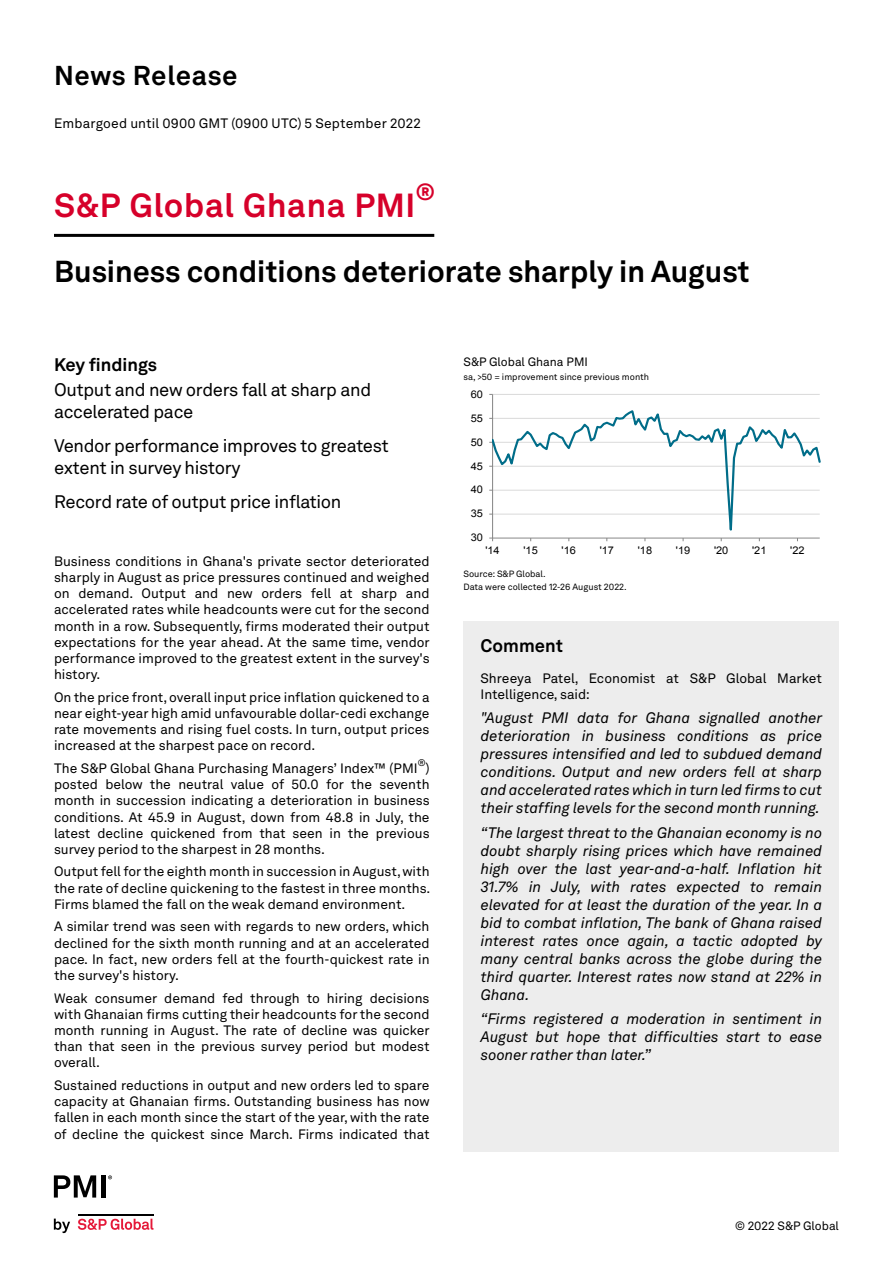
<style>
.page{position:relative;width:893px;height:1263px;background:#fff}
.page>*{position:absolute;margin:0;border:0;box-sizing:border-box;transform-origin:0 0}
.t1{font:700 33px "Akkurat LL";letter-spacing:.02em;color:#d6002a}
.t2{font:700 30px "Akkurat LL";color:#000}
.t3{font:700 27px "Akkurat LL";letter-spacing:.025em;color:#000}
.t4{font:700 23.25px "Akkurat LL";color:#d6002a}
.t5{font:18px/21.6px "Akkurat LL";letter-spacing:-.02em;color:#000}
.t6{font:700 18px "Akkurat LL";color:#000}
.t7{font:italic 15px/18px "Akkurat LL";color:#000;text-align:justify}
.t8{font:13.5px/16.2px "Akkurat LL";color:#000;text-align:justify}
.t9{font:12px "Akkurat LL";color:#000}
.t10{font:10.5px "Arial";color:#000;scale:1.04 1}
.t11{font:9.45px "Akkurat LL";color:#000}
.t12{font:9px "Akkurat LL";color:#000}
</style>
<div class="page">
<hr style="left:493px;top:394px;width:327px;height:1px;background:#d9d9d9">
<hr style="left:492px;top:394px;width:1px;height:144px;background:#868686">
<svg style="left:489px;top:408px;width:331px;height:133px"></svg>
<hr style="left:54px;top:234px;width:380px;height:3px;background:#000">
<div style="left:464px;top:621px;width:375px;height:51px;background:#ededed"></div>
<div style="left:463px;top:672px;width:376px;height:480px;background:#ededed"></div>
<svg style="left:54px;top:1218px;width:16px;height:15px"></svg>
<svg style="left:78px;top:1218px;width:75px;height:12px"></svg>
<hr style="left:78px;top:1213px;width:75px;height:2px;background:#000">
<svg style="left:54px;top:1175px;width:42px;height:22px"></svg>
<div style="left:101px;top:1175px;width:5px;height:22px;background:#000"></div>
<svg style="left:108px;top:1175px;width:4px;height:4px"></svg>
<h3 class="t3" style="left:54px;top:55px;width:185px">News Release</h3>
<p class="t8" style="left:54px;top:114px;width:368px">Embargoed until 0900 GMT (0900 UTC) 5 September 2022</p>
<h3 class="t4" style="left:416px;top:174px;width:21px">®</h3>
<h1 class="t1" style="left:54px;top:180px;width:363px">S&amp;P Global Ghana PMI</h1>
<h2 class="t2" style="left:54px;top:248px;width:697px">Business conditions deteriorate sharply in August</h2>
<h3 class="t6" style="left:54px;top:351px;width:105px">Key findings</h3>
<h3 class="t5" style="left:54px;top:378px;width:319px">Output and new orders fall at sharp and accelerated pace</h3>
<h3 class="t5" style="left:54px;top:434px;width:336px">Vendor performance improves to greatest extent in survey history</h3>
<h3 class="t5" style="left:54px;top:490px;width:289px">Record rate of output price inflation</h3>
<p class="t8" style="left:54px;top:552px;width:377px">Business conditions in Ghana's private sector deteriorated sharply in August as price pressures continued and weighed on demand. Output and new orders fell at sharp and accelerated rates while headcounts were cut for the second month in a row. Subsequently, firms moderated their output expectations for the year ahead. At the same time, vendor performance improved to the greatest extent in the survey's history.</p>
<p class="t8" style="left:54px;top:688px;width:377px">On the price front, overall input price inflation quickened to a near eight-year high amid unfavourable dollar-cedi exchange rate movements and rising fuel costs. In turn, output prices increased at the sharpest pace on record.</p>
<p class="t8" style="left:54px;top:759px;width:365px">The S&amp;P Global Ghana Purchasing Managers’ Index™ (PMI</p>
<p class="t11" style="left:418px;top:756px;width:9px">®</p>
<p class="t8" style="left:54px;top:759px;width:377px;text-indent:371px">) posted below the neutral value of 50.0 for the seventh month in succession indicating a deterioration in business conditions. At 45.9 in August, down from 48.8 in July, the latest decline quickened from that seen in the previous survey period to the sharpest in 28 months.</p>
<p class="t8" style="left:54px;top:863px;width:378px">Output fell for the eighth month in succession in August, with the rate of decline quickening to the fastest in three months.<br>Firms blamed the fall on the weak demand environment.</p>
<p class="t8" style="left:54px;top:918px;width:377px">A similar trend was seen with regards to new orders, which declined for the sixth month running and at an accelerated pace. In fact, new orders fell at the fourth-quickest rate in the survey's history.</p>
<p class="t8" style="left:54px;top:989px;width:377px">Weak consumer demand fed through to hiring decisions with Ghanaian firms cutting their headcounts for the second month running in August. The rate of decline was quicker than that seen in the previous survey period but modest overall.</p>
<p class="t8" style="left:54px;top:1076px;width:377px">Sustained reductions in output and new orders led to spare capacity at Ghanaian firms. Outstanding business has now fallen in each month since the start of the year, with the rate of decline the quickest since March. Firms indicated that</p>
<p class="t9" style="left:463px;top:353px;width:126px">S&amp;P Global Ghana PMI</p>
<p class="t12" style="left:463px;top:370px;width:187px">sa, &gt;50 = improvement since previous month</p>
<p class="t10" style="left:471px;top:387px;width:13px">60</p>
<p class="t10" style="left:471px;top:411px;width:13px">55</p>
<p class="t10" style="left:471px;top:435px;width:13px">50</p>
<p class="t10" style="left:471px;top:459px;width:13px">45</p>
<p class="t10" style="left:471px;top:483px;width:13px">40</p>
<p class="t10" style="left:471px;top:507px;width:13px">35</p>
<p class="t10" style="left:471px;top:531px;width:13px">30</p>
<p class="t10" style="left:485px;top:543px;width:15px">'14</p>
<p class="t10" style="left:523px;top:543px;width:15px">'15</p>
<p class="t10" style="left:562px;top:543px;width:15px">'16</p>
<p class="t10" style="left:600px;top:543px;width:15px">'17</p>
<p class="t10" style="left:638px;top:543px;width:15px">'18</p>
<p class="t10" style="left:676px;top:543px;width:15px">'19</p>
<p class="t10" style="left:714px;top:543px;width:15px">'20</p>
<p class="t10" style="left:752px;top:543px;width:15px">'21</p>
<p class="t10" style="left:790px;top:543px;width:15px">'22</p>
<p class="t12" style="left:463px;top:567px;width:84px">Source: S&amp;P Global.</p>
<p class="t12" style="left:463px;top:580px;width:165px">Data were collected 12-26 August 2022.</p>
<h3 class="t6" style="left:481px;top:632px;width:84px">Comment</h3>
<p class="t8" style="left:480px;top:669px;width:343px">Shreeya Patel, Economist at S&amp;P Global Market<br>Intelligence, said:</p>
<p class="t7" style="left:480px;top:708px;width:343px">"August PMI data for Ghana signalled another deterioration in business conditions as price pressures intensified and led to subdued demand conditions. Output and new orders fell at sharp and accelerated rates which in turn led firms to cut their staffing levels for the second month running.</p>
<p class="t7" style="left:480px;top:823px;width:343px">“The largest threat to the Ghanaian economy is no doubt sharply rising prices which have remained high over the last year-and-a-half. Inflation hit 31.7% in July, with rates expected to remain elevated for at least the duration of the year. In a bid to combat inflation, The bank of Ghana raised interest rates once again, a tactic adopted by many central banks across the globe during the third quarter. Interest rates now stand at 22% in Ghana.</p>
<p class="t7" style="left:480px;top:1009px;width:343px">“Firms registered a moderation in sentiment in August but hope that difficulties start to ease sooner rather than later.”</p>
<p class="t9" style="left:735px;top:1216px;width:105px">© 2022 S&amp;P Global</p>
</div>
